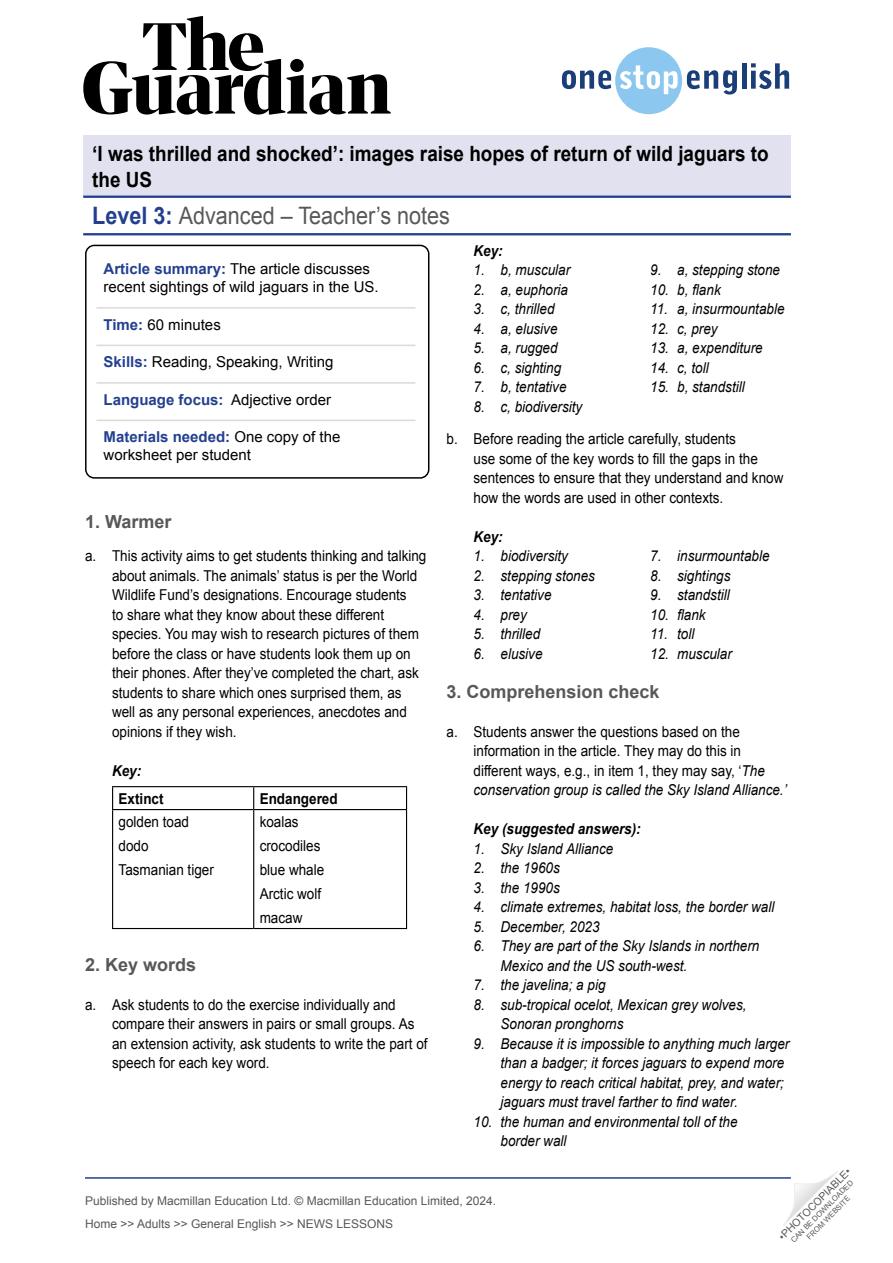
<style>
.page{position:relative;width:893px;height:1263px;background:#fff}
.page>*{position:absolute;margin:0;border:0;box-sizing:border-box;transform-origin:0 0}
.t1{font:24px "Arial";color:#58585a;scale:.9 1}
.t2{font:700 21px/25.2px "Arial";color:#000;scale:.9 1}
.TN__Title{font:700 18px "Arial";color:#58585a}
.TN__Info_box_-_body{font:15px/19.5px "Arial";color:#000;scale:.9 1}
.t3{font:italic 15px/19.5px "Arial";color:#000;scale:.9 1}
.TN__Info_box_-_body-2{font:15px/18px "Arial";color:#000}
.TN__Body_text_Number{font:15px "Arial";color:#000;scale:.9 1}
.TN__Key_title{font:italic 700 15px "Arial";color:#000;scale:.9 1}
.TN__Info_box_-_body-3{font:700 15px "Arial";color:#23408f}
.TN__Body_text_Number-2{font:700 15px "Arial";color:#000;scale:.9 1}
.t4{font:12px/23px "Arial";color:#575756}
.t5{font:10.5px "Arial";color:#575756}
.t6{font:7.5px/9px "Arial";color:#575756;text-align:center}
.s1{font-weight:700;color:#23408f}
.s2{font-weight:400;color:#000}
.s3{font-style:italic}
</style>
<div class="page">
<hr style="left:85px;top:1177px;width:706px;height:2px;background:#23408f">
<svg style="left:783px;top:1171px;width:55px;height:55px"></svg>
<svg style="left:83px;top:16px;width:308px;height:99px"></svg>
<svg style="left:562px;top:47px;width:175px;height:67px"></svg>
<hr style="left:742px;top:63px;width:4px;height:26px;background:#1a3e78">
<svg style="left:751px;top:63px;width:38px;height:26px"></svg>
<div style="left:83px;top:136px;width:708px;height:61px;background:#e1e1ef"></div>
<hr style="left:83px;top:196px;width:708px;height:2px;background:#23408f">
<hr style="left:83px;top:233px;width:708px;height:2px;background:#23408f">
<hr style="left:112px;top:786px;width:142px;height:1px;background:#000">
<svg style="left:112px;top:787px;width:1px;height:22px"></svg>
<hr style="left:254px;top:786px;width:153px;height:1px;background:#000">
<svg style="left:253px;top:787px;width:1px;height:22px"></svg>
<svg style="left:406px;top:787px;width:1px;height:22px"></svg>
<hr style="left:112px;top:809px;width:142px;height:1px;background:#000">
<hr style="left:112px;top:810px;width:1px;height:118px;background:#000">
<hr style="left:254px;top:809px;width:153px;height:1px;background:#000">
<hr style="left:253px;top:810px;width:1px;height:118px;background:#000">
<hr style="left:406px;top:810px;width:1px;height:118px;background:#000">
<hr style="left:112px;top:928px;width:142px;height:1px;background:#000">
<hr style="left:254px;top:928px;width:153px;height:1px;background:#000">
<hr style="left:96px;top:307px;width:319px;height:2px;background:#dadada">
<hr style="left:96px;top:345px;width:319px;height:1px;background:#dadada">
<hr style="left:96px;top:382px;width:319px;height:2px;background:#dadada">
<hr style="left:96px;top:420px;width:319px;height:1px;background:#dadada">
<div style="left:85px;top:245px;width:344px;height:234px;border:2px solid #000;border-radius:9px"></div>
<h2 class="t2" style="left:92px;top:142px;width:753px">‘I was thrilled and shocked’: images raise hopes of return of wild jaguars to the US</h2>
<h1 class="t1" style="left:92px;top:200px;width:399px"><span class="s1">Level 3:</span> Advanced – Teacher’s notes</h1>
<p class="TN__Key_title" style="left:473px;top:241px;width:34px">Key:</p>
<p class="t3" style="left:473px;top:260px;width:109px">1. b, muscular</p>
<p class="t3" style="left:473px;top:280px;width:107px">2. a, euphoria</p>
<p class="t3" style="left:473px;top:299px;width:92px">3. c, thrilled</p>
<p class="t3" style="left:473px;top:319px;width:95px">4. a, elusive</p>
<p class="t3" style="left:473px;top:338px;width:95px">5. a, rugged</p>
<p class="t3" style="left:473px;top:358px;width:99px">6. c, sighting</p>
<p class="t3" style="left:473px;top:377px;width:105px">7. b, tentative</p>
<p class="t3" style="left:473px;top:397px;width:122px">8. c, biodiversity</p>
<p class="TN__Info_box_-_body-2" style="left:104px;top:260px;width:277px"><span class="s1">Article summary:</span> The article discusses recent sightings of wild jaguars in the US.</p>
<p class="TN__Info_box_-_body-2" style="left:104px;top:315px;width:119px"><span class="s1">Time:</span> 60 minutes</p>
<p class="TN__Info_box_-_body-2" style="left:104px;top:353px;width:231px"><span class="s1">Skills:</span> Reading, Speaking, Writing</p>
<p class="TN__Info_box_-_body-3" style="left:104px;top:389px;width:229px">Language focus: <span class="s2">Adjective order</span></p>
<p class="TN__Info_box_-_body-2" style="left:104px;top:428px;width:238px"><span class="s1">Materials needed:</span> One copy of the worksheet per student</p>
<p class="t3" style="left:650px;top:260px;width:146px">9. a, stepping stone</p>
<p class="t3" style="left:650px;top:280px;width:80px">10. b, flank</p>
<p class="t3" style="left:650px;top:299px;width:151px">11. a, insurmountable</p>
<p class="t3" style="left:650px;top:319px;width:77px">12. c, prey</p>
<p class="t3" style="left:650px;top:338px;width:127px">13. a, expenditure</p>
<p class="t3" style="left:650px;top:358px;width:67px">14. c, toll</p>
<p class="t3" style="left:650px;top:377px;width:107px">15. b, standstill</p>
<p class="TN__Info_box_-_body" style="left:473px;top:429px;width:346px;text-indent:-27px">b. Before reading the article carefully, students<br>use some of the key words to fill the gaps in the sentences to ensure that they understand and know how the words are used in other contexts.</p>
<p class="TN__Key_title" style="left:473px;top:527px;width:34px">Key:</p>
<p class="t3" style="left:473px;top:546px;width:107px">1. biodiversity</p>
<p class="t3" style="left:473px;top:566px;width:137px">2. stepping stones</p>
<p class="t3" style="left:473px;top:585px;width:88px">3. tentative</p>
<p class="t3" style="left:473px;top:605px;width:61px">4. prey</p>
<p class="t3" style="left:473px;top:624px;width:76px">5. thrilled</p>
<p class="t3" style="left:473px;top:644px;width:78px">6. elusive</p>
<p class="TN__Title" style="left:85px;top:510px;width:88px">1. Warmer</p>
<p class="TN__Info_box_-_body" style="left:112px;top:546px;width:351px;text-indent:-27px">a. This activity aims to get students thinking and talking about animals. The animals’ status is per the World Wildlife Fund’s designations. Encourage students<br>to share what they know about these different species. You may wish to research pictures of them before the class or have students look them up on their phones. After they’ve completed the chart, ask students to share which ones surprised them, as well as any personal experiences, anecdotes and opinions if they wish.</p>
<p class="TN__Key_title" style="left:112px;top:761px;width:34px">Key:</p>
<p class="TN__Body_text_Number-2" style="left:119px;top:788px;width:52px">Extinct</p>
<p class="TN__Body_text_Number-2" style="left:260px;top:788px;width:88px">Endangered</p>
<p class="TN__Body_text_Number" style="left:119px;top:811px;width:80px">golden toad</p>
<p class="TN__Body_text_Number" style="left:119px;top:835px;width:35px">dodo</p>
<p class="TN__Body_text_Number" style="left:119px;top:859px;width:107px">Tasmanian tiger</p>
<p class="t3" style="left:650px;top:546px;width:134px">7. insurmountable</p>
<p class="t3" style="left:650px;top:566px;width:91px">8. sightings</p>
<p class="t3" style="left:650px;top:585px;width:90px">9. standstill</p>
<p class="t3" style="left:650px;top:605px;width:63px">10. flank</p>
<p class="t3" style="left:650px;top:624px;width:51px">11. toll</p>
<p class="t3" style="left:650px;top:644px;width:92px">12. muscular</p>
<p class="TN__Title" style="left:446px;top:679px;width:215px">3. Comprehension check</p>
<p class="TN__Info_box_-_body" style="left:473px;top:722px;width:349px;text-indent:-27px">a. Students answer the questions based on the information in the article. They may do this in different ways, e.g., in item 1, they may say, ‘<span class="s3">The conservation group is called the Sky Island Alliance.’</span></p>
<p class="TN__Key_title" style="left:473px;top:819px;width:187px">Key (suggested answers):</p>
<p class="t3" style="left:473px;top:839px;width:157px">1. Sky Island Alliance</p>
<p class="t3" style="left:473px;top:858px;width:97px">2. the 1960s</p>
<p class="t3" style="left:473px;top:878px;width:97px">3. the 1990s</p>
<p class="t3" style="left:473px;top:897px;width:336px">4. climate extremes, habitat loss, the border wall</p>
<p class="t3" style="left:473px;top:917px;width:142px">5. December, 2023</p>
<p class="t3" style="left:500px;top:936px;width:289px;text-indent:-27px">6. They are part of the Sky Islands in northern<br>Mexico and the US south-west.</p>
<p class="t3" style="left:473px;top:975px;width:148px">7. the javelina; a pig</p>
<p class="t3" style="left:500px;top:995px;width:275px;text-indent:-27px">8. sub-tropical ocelot, Mexican grey wolves,<br>Sonoran pronghorns</p>
<p class="t3" style="left:500px;top:1034px;width:322px;text-indent:-27px">9. Because it is impossible to anything much larger than a badger; it forces jaguars to expend more energy to reach critical habitat, prey, and water; jaguars must travel farther to find water.</p>
<p class="t3" style="left:500px;top:1112px;width:265px;text-indent:-27px">10. the human and environmental toll of the border wall</p>
<p class="TN__Body_text_Number" style="left:260px;top:811px;width:45px">koalas</p>
<p class="TN__Body_text_Number" style="left:260px;top:835px;width:69px">crocodiles</p>
<p class="TN__Body_text_Number" style="left:260px;top:859px;width:73px">blue whale</p>
<p class="TN__Body_text_Number" style="left:260px;top:883px;width:70px">Arctic wolf</p>
<p class="TN__Body_text_Number" style="left:260px;top:907px;width:49px">macaw</p>
<p class="TN__Title" style="left:85px;top:952px;width:113px">2. Key words</p>
<p class="TN__Info_box_-_body" style="left:112px;top:995px;width:352px;text-indent:-27px">a. Ask students to do the exercise individually and compare their answers in pairs or small groups. As an extension activity, ask students to write the part of speech for each key word.</p>
<p class="t4" style="left:85px;top:1189px;width:413px">Published by Macmillan Education Ltd. © Macmillan Education Limited, 2024.<br>Home &gt;&gt; Adults &gt;&gt; General English &gt;&gt; NEWS LESSONS</p>
<p class="t5" style="left:776px;top:1233px;width:99px;rotate:-45deg">•PHOTOCOPIABLE•</p>
<p class="t6" style="left:789px;top:1238px;width:86px;rotate:-45deg">CAN BE DOWNLOADED<br>FROM WEBSITE</p>
</div>
